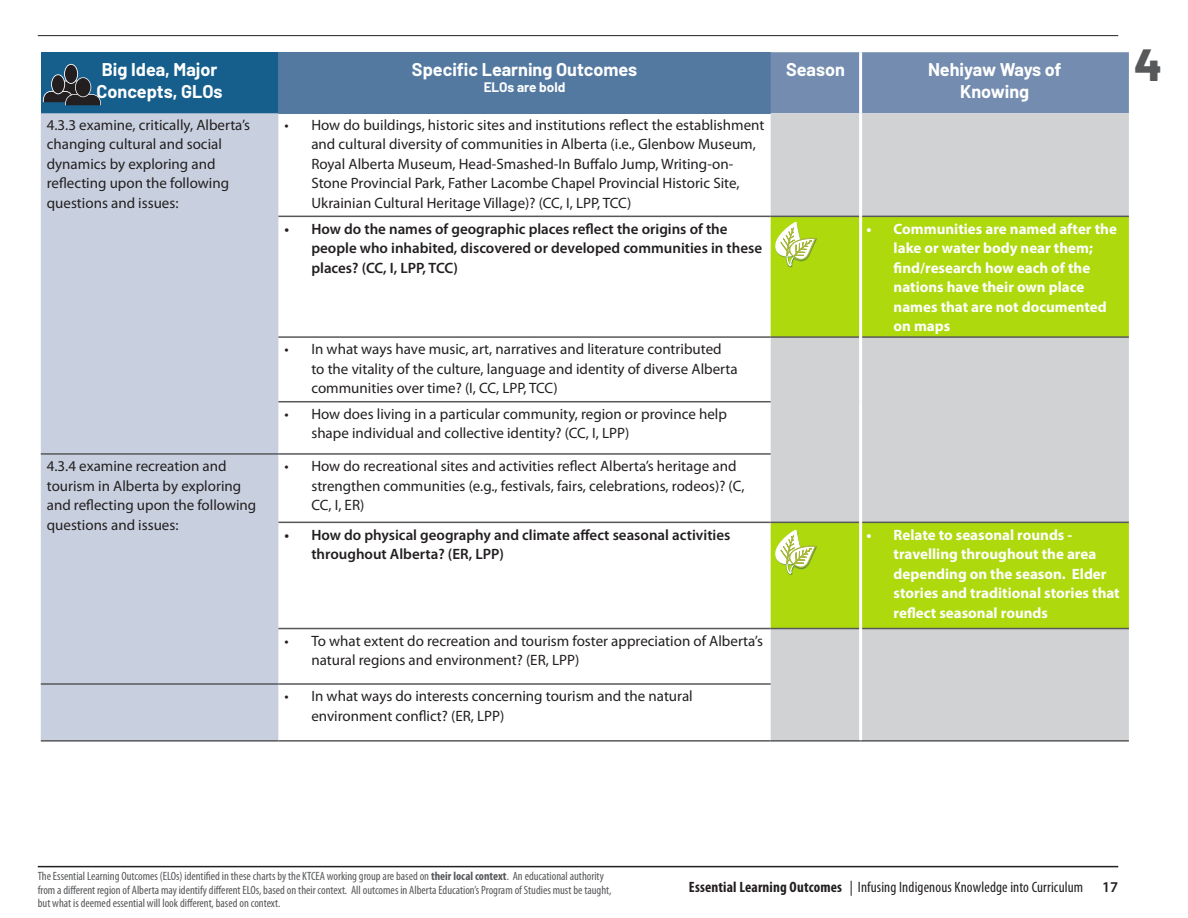
<style>
.page{position:relative;width:1188px;height:918px;background:#fff}
.page>*{position:absolute;margin:0;border:0;box-sizing:border-box;transform-origin:0 0}
.t1{font:800 45px "Barlow";color:#57585a}
.t2{font:700 18px/21.6px "Barlow";color:#fff;text-align:center}
.t3{font:15px/19.5px "Myriad Pro";color:#231f20}
.t4{font:700 15px/19.5px "Myriad Pro";color:#fff}
.t5{font:600 15px/19.5px "Myriad Pro";color:#231f20}
.t6{font:condensed 15px "Myriad Pro";letter-spacing:.01em;color:#231f20}
.t7{font:700 13.5px "Barlow";color:#fff}
.t8{font:condensed 12px/13.5px "Myriad Pro";color:#57585a}
.s1{font-weight:700}
</style>
<div class="page">
<hr style="left:38px;top:866px;width:1080px;height:1px;background:#231f20">
<hr style="left:38px;top:35px;width:1080px;height:1px;background:#231f20">
<div style="left:41px;top:52px;width:237px;height:61px;background:#165f8d"></div>
<div style="left:278px;top:52px;width:493px;height:61px;background:#5379a1"></div>
<div style="left:771px;top:52px;width:358px;height:61px;background:#738caf"></div>
<div style="left:41px;top:113px;width:237px;height:627px;background:#c8d0df"></div>
<div style="left:771px;top:113px;width:358px;height:627px;background:#d1d2d4"></div>
<svg style="left:771px;top:217px;width:358px;height:411px;fill:#add90d"></svg>
<hr style="left:278px;top:216px;width:493px;height:1px;background:#57585a">
<hr style="left:771px;top:216px;width:88px;height:1px;background:#57585a">
<hr style="left:862px;top:216px;width:267px;height:1px;background:#57585a">
<hr style="left:278px;top:336px;width:493px;height:2px;background:#57585a">
<hr style="left:771px;top:336px;width:88px;height:2px;background:#57585a">
<hr style="left:862px;top:336px;width:267px;height:2px;background:#57585a">
<hr style="left:278px;top:401px;width:493px;height:1px;background:#57585a">
<hr style="left:41px;top:453px;width:237px;height:2px;background:#57585a">
<hr style="left:278px;top:453px;width:493px;height:2px;background:#57585a">
<hr style="left:278px;top:522px;width:493px;height:1px;background:#57585a">
<hr style="left:771px;top:522px;width:88px;height:1px;background:#57585a">
<hr style="left:862px;top:522px;width:267px;height:1px;background:#57585a">
<hr style="left:278px;top:628px;width:493px;height:1px;background:#57585a">
<hr style="left:771px;top:628px;width:88px;height:1px;background:#57585a">
<hr style="left:862px;top:628px;width:267px;height:1px;background:#57585a">
<hr style="left:41px;top:683px;width:237px;height:2px;background:#57585a">
<hr style="left:278px;top:683px;width:493px;height:2px;background:#57585a">
<hr style="left:41px;top:740px;width:237px;height:2px;background:#57585a">
<hr style="left:278px;top:740px;width:493px;height:2px;background:#57585a">
<hr style="left:771px;top:740px;width:90px;height:2px;background:#57585a">
<hr style="left:861px;top:740px;width:268px;height:2px;background:#57585a">
<hr style="left:859px;top:52px;width:3px;height:61px;background:#fff">
<hr style="left:859px;top:113px;width:3px;height:103px;background:#fff">
<hr style="left:859px;top:216px;width:3px;height:121px;background:#fff">
<hr style="left:859px;top:337px;width:3px;height:65px;background:#fff">
<hr style="left:859px;top:402px;width:3px;height:52px;background:#fff">
<hr style="left:859px;top:454px;width:3px;height:68px;background:#fff">
<hr style="left:859px;top:522px;width:3px;height:107px;background:#fff">
<hr style="left:859px;top:629px;width:3px;height:55px;background:#fff">
<hr style="left:859px;top:684px;width:3px;height:56px;background:#fff">
<svg style="left:43px;top:64px;width:58px;height:41px"></svg>
<img style="left:809px;top:574px;width:12px;height:7px">
<img style="left:775px;top:574px;width:34px;height:7px">
<svg style="left:775px;top:530px;width:46px;height:44px"></svg>
<img style="left:809px;top:266px;width:12px;height:7px">
<img style="left:775px;top:266px;width:34px;height:7px">
<svg style="left:775px;top:222px;width:46px;height:44px"></svg>
<p class="t2" style="left:102px;top:58px;width:117px">Big Idea, Major</p>
<p class="t2" style="left:97px;top:79px;width:127px">Concepts, GLOs</p>
<p class="t2" style="left:412px;top:58px;width:227px">Specific Learning Outcomes</p>
<p class="t7" style="left:484px;top:78px;width:83px">ELOs are bold</p>
<p class="t2" style="left:786px;top:58px;width:60px">Season</p>
<p class="t2" style="left:928px;top:58px;width:135px">Nehiyaw Ways of<br>Knowing</p>
<p class="t3" style="left:47px;top:115px;width:205px">4.3.3 examine, critically, Alberta’s changing cultural and social dynamics by exploring and reflecting upon the following questions and issues:</p>
<p class="t3" style="left:311px;top:115px;width:455px;text-indent:-27px">• How do buildings, historic sites and institutions reflect the establishment and cultural diversity of communities in Alberta (i.e., Glenbow Museum, Royal Alberta Museum, Head-Smashed-In Buffalo Jump, Writing-on-Stone Provincial Park, Father Lacombe Chapel Provincial Historic Site, Ukrainian Cultural Heritage Village)? (CC, I, LPP, TCC)</p>
<p class="t5" style="left:311px;top:218px;width:452px;text-indent:-27px">• How do the names of geographic places reflect the origins of the people who inhabited, discovered or developed communities in these places? (CC, I, LPP, TCC)</p>
<p class="t4" style="left:894px;top:218px;width:225px;text-indent:-27px">• Communities are named after the lake or water body near them; find/research how each of the nations have their own place names that are not documented on maps</p>
<p class="t3" style="left:311px;top:339px;width:428px;text-indent:-27px">• In what ways have music, art, narratives and literature contributed to the vitality of the culture, language and identity of diverse Alberta communities over time? (I, CC, LPP, TCC)</p>
<p class="t3" style="left:311px;top:404px;width:417px;text-indent:-27px">• How does living in a particular community, region or province help shape individual and collective identity? (CC, I, LPP)</p>
<p class="t3" style="left:47px;top:456px;width:211px">4.3.4 examine recreation and tourism in Alberta by exploring and reflecting upon the following questions and issues:</p>
<p class="t3" style="left:311px;top:456px;width:435px;text-indent:-27px">• How do recreational sites and activities reflect Alberta’s heritage and strengthen communities (e.g., festivals, fairs, celebrations, rodeos)? (C,<br>CC, I, ER)</p>
<p class="t5" style="left:311px;top:524px;width:421px;text-indent:-27px">• How do physical geography and climate affect seasonal activities throughout Alberta? (ER, LPP)</p>
<p class="t4" style="left:894px;top:524px;width:228px;text-indent:-27px">• Relate to seasonal rounds - travelling throughout the area depending on the season. Elder stories and traditional stories that reflect seasonal rounds</p>
<p class="t3" style="left:311px;top:631px;width:453px;text-indent:-27px">• To what extent do recreation and tourism foster appreciation of Alberta’s natural regions and environment? (ER, LPP)</p>
<p class="t3" style="left:311px;top:686px;width:383px;text-indent:-27px">• In what ways do interests concerning tourism and the natural environment conflict? (ER, LPP)</p>
<h1 class="t1" style="left:1134px;top:31px;width:30px">4</h1>
<p class="t8" style="left:38px;top:870px;width:575px">The Essential Learning Outcomes (ELOs) identified in these charts by the KTCEA working group are based on <span class="s1">their local context</span>. An educational authority from a different region of Alberta may identify different ELOs, based on their context. All outcomes in Alberta Education’s Program of Studies must be taught, but what is deemed essential will look different, based on context.</p>
<p class="t6" style="left:689px;top:878px;width:396px"><span class="s1">Essential Learning Outcomes</span> | Infusing Indigenous Knowledge into Curriculum</p>
<p class="t5" style="left:1102px;top:877px;width:18px">17</p>
</div>
